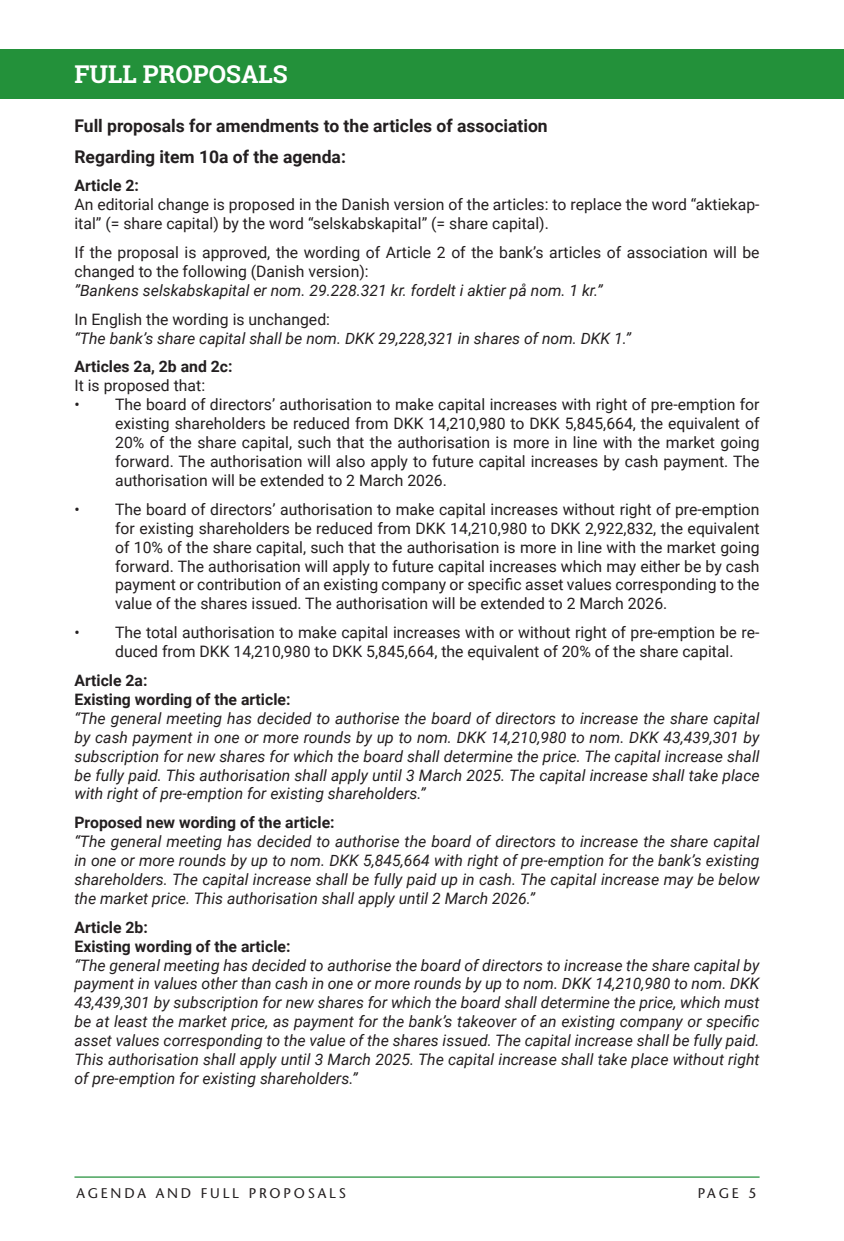
<style>
.page{position:relative;width:844px;height:1241px;background:#fff}
.page>*{position:absolute;margin:0;border:0;box-sizing:border-box;transform-origin:0 0}
.t1{font:700 24.5px "Roboto Slab";color:#fff}
.t2{font:700 17.5px/31px "Roboto";color:#231f20}
.t3{font:italic 15.75px/18.9px "Roboto";color:#231f20;text-align:justify}
.t4{font:15.75px/18.9px "Roboto";color:#231f20}
.t5{font:700 15.75px/18.9px "Roboto";color:#231f20}
.t6{font:500 14px "Stone Sans Std";letter-spacing:.2em;color:#231f20}
</style>
<div class="page">
<hr style="left:74px;top:1176px;width:685px;height:1px;background:#23913a">
<div style="left:0;top:50px;width:843px;height:49px;background:#23913a"></div>
<h1 class="t1" style="left:74px;top:57px;width:215px">FULL PROPOSALS</h1>
<p class="t2" style="left:74px;top:109px;width:474px">Full proposals for amendments to the articles of association<br>Regarding item 10a of the agenda:</p>
<p class="t5" style="left:74px;top:176px;width:66px">Article 2:</p>
<p class="t4" style="left:74px;top:195px;width:686px">An editorial change is proposed in the Danish version of the articles: to replace the word “aktiekap&shy;ital” (= share capital) by the word “selskabskapital” (= share capital).</p>
<p class="t4" style="left:74px;top:242px;width:686px">If the proposal is approved, the wording of Article 2 of the bank’s articles of association will be changed to the following (Danish version):</p>
<p class="t3" style="left:74px;top:280px;width:529px">”Bankens selskabskapital er nom. 29.228.321 kr. fordelt i aktier på nom. 1 kr.”</p>
<p class="t4" style="left:74px;top:309px;width:257px">In English the wording is unchanged:</p>
<p class="t3" style="left:74px;top:328px;width:558px">“The bank’s share capital shall be nom. DKK 29,228,321 in shares of nom. DKK 1.”</p>
<p class="t5" style="left:74px;top:357px;width:159px">Articles 2a, 2b and 2c:</p>
<p class="t4" style="left:74px;top:375px;width:132px">It is proposed that:</p>
<p class="t4" style="left:115px;top:394px;width:645px;text-align:justify;text-indent:-41px">• The board of directors’ authorisation to make capital increases with right of pre-emption for existing shareholders be reduced from DKK 14,210,980 to DKK 5,845,664, the equivalent of 20% of the share capital, such that the authorisation is more in line with the market going forward. The authorisation will also apply to future capital increases by cash payment. The authorisation will be extended to 2 March 2026.</p>
<p class="t4" style="left:115px;top:499px;width:645px;text-align:justify;text-indent:-41px">• The board of directors’ authorisation to make capital increases without right of pre-emption for existing shareholders be reduced from DKK 14,210,980 to DKK 2,922,832, the equivalent of 10% of the share capital, such that the authorisation is more in line with the market going forward. The authorisation will apply to future capital increases which may either be by cash payment or contribution of an existing company or specific asset values corresponding to the value of the shares issued. The authorisation will be extended to 2 March 2026.</p>
<p class="t4" style="left:115px;top:622px;width:645px;text-indent:-41px">• The total authorisation to make capital increases with or without right of pre-emption be re&shy;duced from DKK 14,210,980 to DKK 5,845,664, the equivalent of 20% of the share capital.</p>
<p class="t5" style="left:74px;top:670px;width:217px">Article 2a:<br>Existing wording of the article:</p>
<p class="t3" style="left:74px;top:708px;width:686px">“The general meeting has decided to authorise the board of directors to increase the share capital by cash payment in one or more rounds by up to nom. DKK 14,210,980 to nom. DKK 43,439,301 by subscription for new shares for which the board shall determine the price. The capital increase shall be fully paid. This authorisation shall apply until 3 March 2025. The capital increase shall take place with right of pre-emption for existing shareholders.”</p>
<p class="t5" style="left:74px;top:812px;width:262px">Proposed new wording of the article:</p>
<p class="t3" style="left:74px;top:831px;width:686px">“The general meeting has decided to authorise the board of directors to increase the share capital in one or more rounds by up to nom. DKK 5,845,664 with right of pre-emption for the bank’s existing shareholders. The capital increase shall be fully paid up in cash. The capital increase may be below the market price. This authorisation shall apply until 2 March 2026.”</p>
<p class="t5" style="left:74px;top:916px;width:217px">Article 2b:<br>Existing wording of the article:</p>
<p class="t3" style="left:74px;top:954px;width:686px">“The general meeting has decided to authorise the board of directors to increase the share capital by payment in values other than cash in one or more rounds by up to nom. DKK 14,210,980 to nom. DKK 43,439,301 by subscription for new shares for which the board shall determine the price, which must be at least the market price, as payment for the bank’s takeover of an existing company or specific asset values corresponding to the value of the shares issued. The capital increase shall be fully paid.<br>This authorisation shall apply until 3 March 2025. The capital increase shall take place without right of pre-emption for existing shareholders.”</p>
<p class="t6" style="left:76px;top:1184px;width:271px">AGENDA AND FULL PROPOSALS</p>
<p class="t6" style="left:697px;top:1184px;width:60px">PAGE 5</p>
</div>
